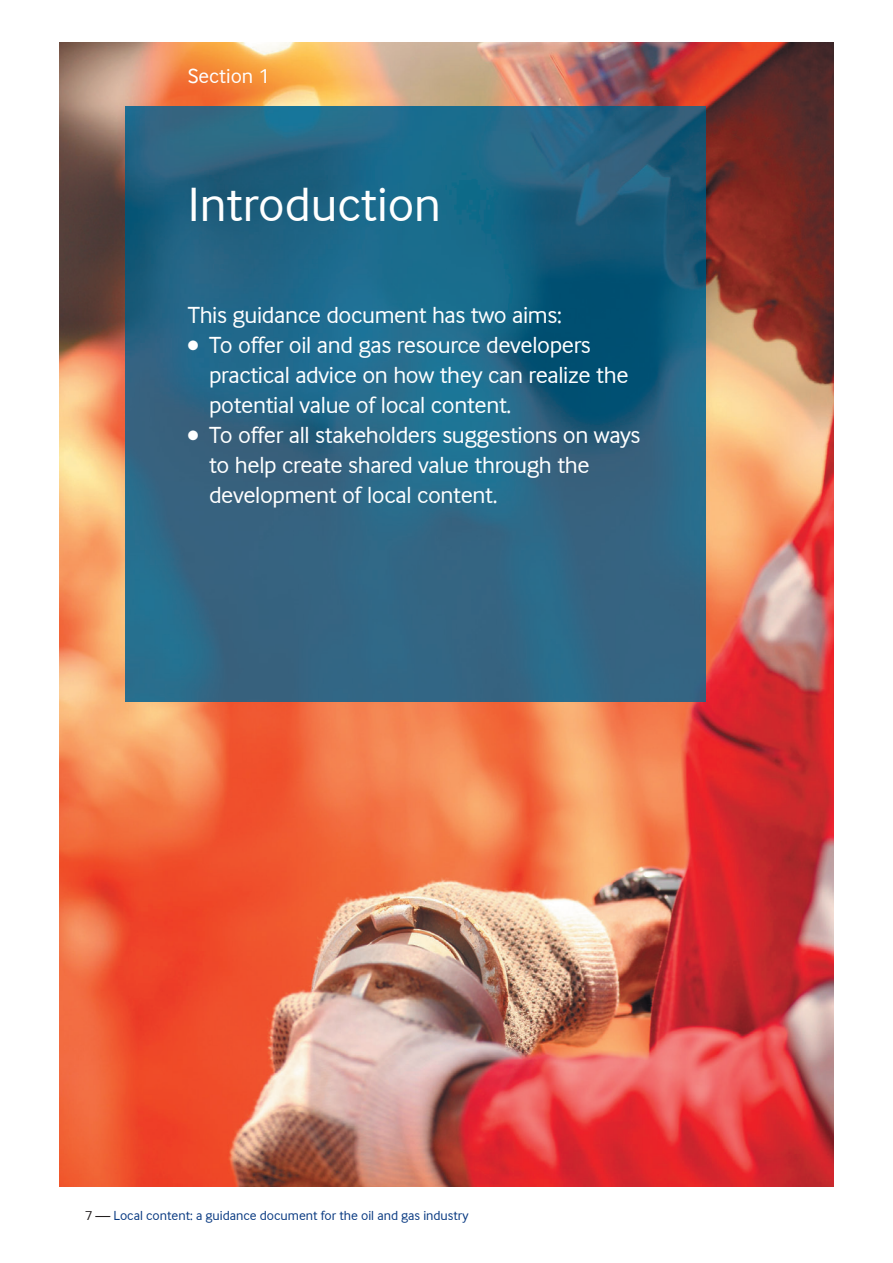
<style>
.page{position:relative;width:893px;height:1263px;background:#fff}
.page>*{position:absolute;margin:0;border:0;box-sizing:border-box;transform-origin:0 0}
.t1{font:49.5px "Inter Face Da Ma";color:#fff}
.t2{font:24px/30px "Inter Face Da Ma";letter-spacing:-.015em;color:#fff}
.t3{font:21px "Inter Face Da Ma";color:#fff}
.t4{font:13.5px "Inter Face Da Ma";color:#083981}
.s1{color:#231f20}
</style>
<div class="page">
<img style="left:60px;top:43px;width:773px;height:1143px">
<img style="left:126px;top:106px;width:579px;height:596px">
<p class="t3" style="left:188px;top:64px;width:84px">Section 1</p>
<h1 class="t1" style="left:188px;top:176px;width:255px">Introduction</h1>
<p class="t2" style="left:188px;top:299px;width:375px">This guidance document has two aims:</p>
<p class="t2" style="left:209px;top:329px;width:421px;text-indent:-21px">● To offer oil and gas resource developers practical advice on how they can realize the potential value of local content.</p>
<p class="t2" style="left:209px;top:419px;width:433px;text-indent:-21px">● To offer all stakeholders suggestions on ways to help create shared value through the development of local content.</p>
<p class="t4" style="left:85px;top:1208px;width:385px"><span class="s1">7 —</span> Local content: a guidance document for the oil and gas industry</p>
</div>
